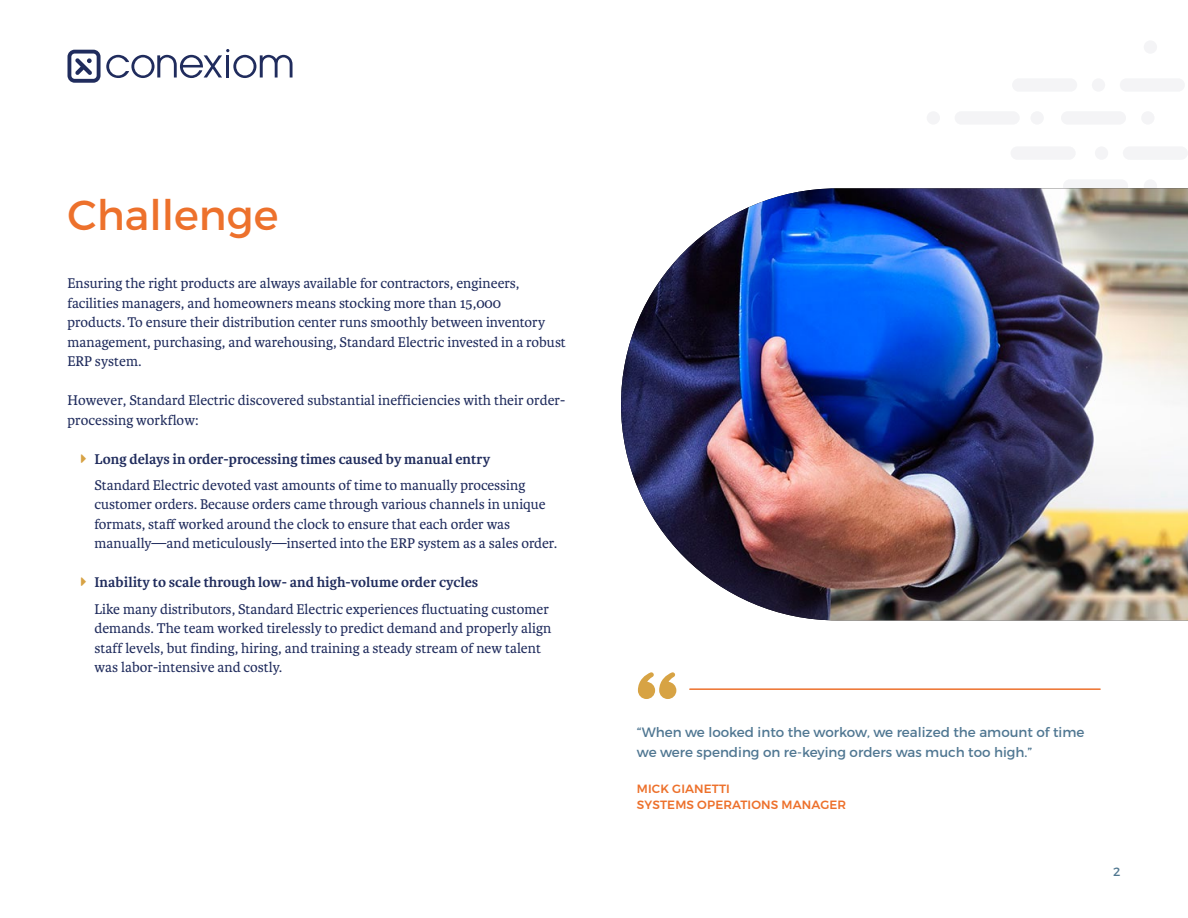
<style>
.page{position:relative;width:1188px;height:918px;background:#fff}
.page>*{position:absolute;margin:0;border:0;box-sizing:border-box;transform-origin:0 0}
.t1{font:42px "Montserrat";color:#ed712c}
.t2{font:15px/19.5px "Karmina";color:#202c5d}
.t3{font:700 15px "Karmina";color:#202c5d}
.t4{font:13.5px/19.5px "Montserrat";color:#507792}
.t5{font:500 12px/16.5px "Montserrat";letter-spacing:.01em;color:#ed712c}
.t6{font:12px "Montserrat";color:#507790}
</style>
<div class="page">
<div style="left:1123px;top:146px;width:65px;height:14px;background:#f4f4f6;border-radius:7px"></div>
<div style="left:1011px;top:146px;width:65px;height:14px;background:#f4f4f6;border-radius:7px"></div>
<div style="left:1095px;top:146px;width:13px;height:14px;background:#f4f4f6;border-radius:50%"></div>
<div style="left:1144px;top:179px;width:13px;height:14px;background:#f4f4f6;border-radius:50%"></div>
<div style="left:1063px;top:179px;width:65px;height:14px;background:#f4f4f6;border-radius:7px"></div>
<div style="left:1144px;top:40px;width:13px;height:14px;background:#f4f4f6;border-radius:50%"></div>
<div style="left:1120px;top:78px;width:65px;height:14px;background:#f4f4f6;border-radius:7px"></div>
<div style="left:1092px;top:78px;width:13px;height:14px;background:#f4f4f6;border-radius:50%"></div>
<div style="left:1012px;top:78px;width:65px;height:14px;background:#f4f4f6;border-radius:7px"></div>
<div style="left:1141px;top:111px;width:14px;height:14px;background:#f4f4f6;border-radius:50%"></div>
<div style="left:1061px;top:111px;width:65px;height:14px;background:#f4f4f6;border-radius:7px"></div>
<div style="left:955px;top:111px;width:65px;height:14px;background:#f4f4f6;border-radius:7px"></div>
<div style="left:927px;top:111px;width:13px;height:14px;background:#f4f4f6;border-radius:50%"></div>
<div style="left:1030px;top:111px;width:14px;height:14px;background:#f4f4f6;border-radius:50%"></div>
<svg style="left:68px;top:49px;width:225px;height:34px"></svg>
<svg style="left:638px;top:672px;width:38px;height:27px"></svg>
<hr style="left:690px;top:688px;width:410px;height:2px;background:#ed712c">
<img style="left:621px;top:188px;width:567px;height:432px">
<h1 class="t1" style="left:68px;top:189px;width:212px">Challenge</h1>
<p class="t2" style="left:67px;top:274px;width:500px">Ensuring the right products are always available for contractors, engineers, facilities managers, and homeowners means stocking more than 15,000<br>products. To ensure their distribution center runs smoothly between inventory management, purchasing, and warehousing, Standard Electric invested in a robust ERP system.</p>
<p class="t2" style="left:67px;top:391px;width:499px">However, Standard Electric discovered substantial inefficiencies with their order&shy;processing workflow:</p>
<p class="t3" style="left:94px;top:450px;width:397px">Long delays in order-processing times caused by manual entry</p>
<p class="t2" style="left:94px;top:476px;width:464px">Standard Electric devoted vast amounts of time to manually processing customer orders. Because orders came through various channels in unique formats, staff worked around the clock to ensure that each order was manually—and meticulously—inserted into the ERP system as a sales order.</p>
<p class="t3" style="left:94px;top:574px;width:385px">Inability to scale through low- and high-volume order cycles</p>
<p class="t2" style="left:94px;top:599px;width:458px">Like many distributors, Standard Electric experiences fluctuating customer demands. The team worked tirelessly to predict demand and properly align staff levels, but finding, hiring, and training a steady stream of new talent was labor-intensive and costly.</p>
<p class="t4" style="left:637px;top:723px;width:449px">“When we looked into the workow, we realized the amount of time we were spending on re-keying orders was much too high.”</p>
<p class="t5" style="left:637px;top:781px;width:211px">MICK GIANETTI<br>SYSTEMS OPERATIONS MANAGER</p>
<p class="t6" style="left:1113px;top:864px;width:9px">2</p>
</div>
